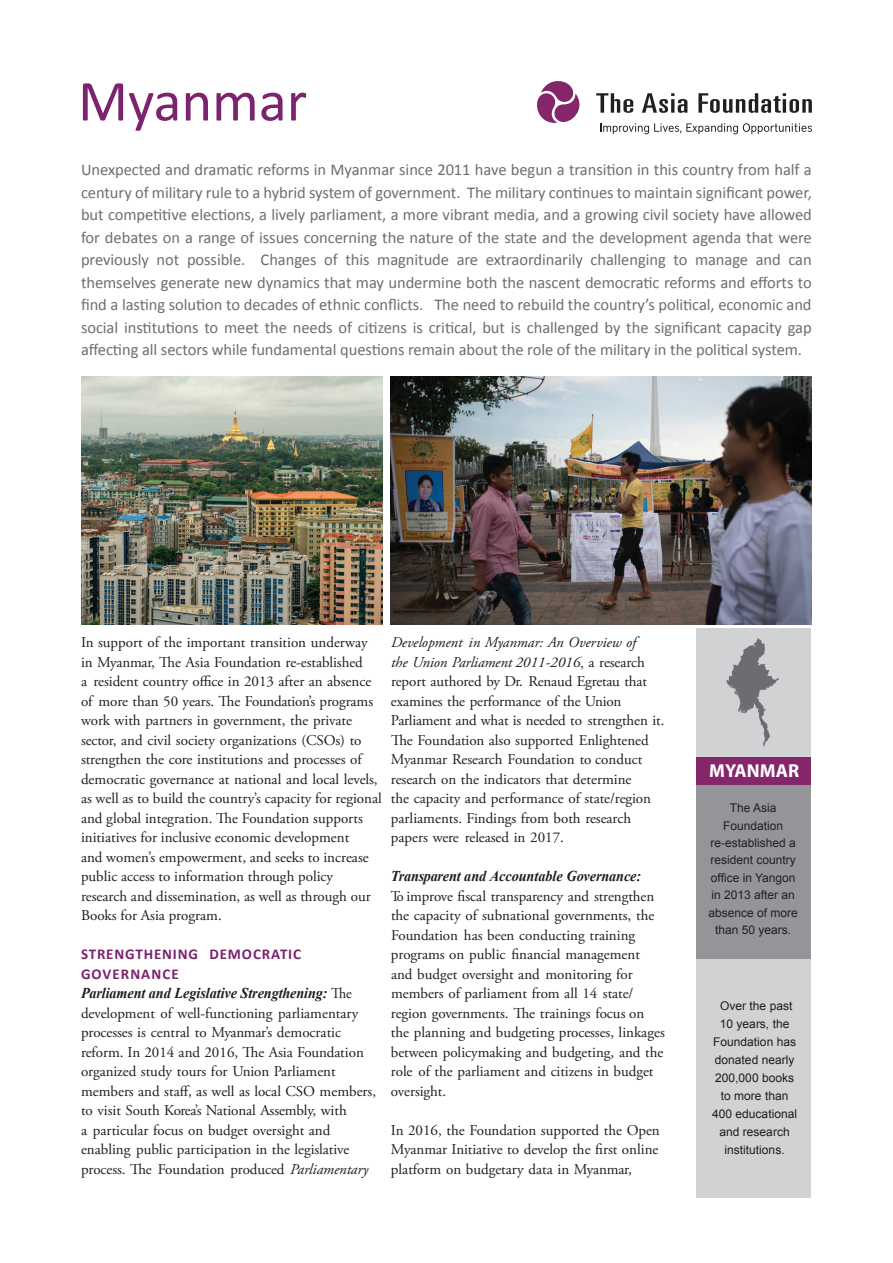
<style>
.page{position:relative;width:893px;height:1263px;background:#fff}
.page>*{position:absolute;margin:0;border:0;box-sizing:border-box;transform-origin:0 0}
.t1{font:58.5px "Calibri";color:#7b236d}
.t2{font:700 18.75px "Myriad Pro";color:#fff}
.t3{font:16.5px/22.5px "Calibri";letter-spacing:-.005em;color:#6d6e71;text-align:justify}
.t4{font:15px/19.5px "Adobe Garamond Pro";color:#201d1e}
.t5{font:15px/19.5px "Adobe Garamond Pro";color:#201d1e;scale:.95 1}
.t6{font:italic 700 15px "Times New Roman";letter-spacing:-.01em;color:#201d1e;scale:.95 1}
.t7{font:700 15px/19.5px "Calibri";letter-spacing:.055em;color:#7b236d}
.t8{font:12px/18px "Arial";color:#1f1c1d;text-align:center}
.t9{font:12px/17.4px "Arial";color:#231f20;text-align:center}
.s1{font-family:"Adobe Garamond Pro";font-weight:400;font-style:normal}
.s2{font-style:italic}
.s3{font-family:"Times New Roman"}
</style>
<div class="page">
<img style="left:391px;top:377px;width:421px;height:247px">
<img style="left:81px;top:377px;width:302px;height:247px">
<svg style="left:601px;top:123px;width:211px;height:11px"></svg>
<svg style="left:596px;top:93px;width:37px;height:20px"></svg>
<svg style="left:642px;top:93px;width:45px;height:20px"></svg>
<svg style="left:698px;top:93px;width:114px;height:20px"></svg>
<svg style="left:537px;top:81px;width:43px;height:42px"></svg>
<div style="left:696px;top:784px;width:115px;height:175px;background:#939598"></div>
<div style="left:696px;top:629px;width:115px;height:128px;background:#d1d2d4"></div>
<div style="left:696px;top:959px;width:115px;height:238px;background:#d1d2d4"></div>
<div style="left:696px;top:757px;width:115px;height:27px;background:#85266b"></div>
<svg style="left:726px;top:638px;width:53px;height:109px"></svg>
<h1 class="t1" style="left:78px;top:60px;width:231px">Myanmar</h1>
<p class="t3" style="left:81px;top:158px;width:732px">Unexpected and dramatic reforms in Myanmar since 2011 have begun a transition in this country from half a century of military rule to a hybrid system of government. The military continues to maintain significant power, but competitive elections, a lively parliament, a more vibrant media, and a growing civil society have allowed for debates on a range of issues concerning the nature of the state and the development agenda that were previously not possible. Changes of this magnitude are extraordinarily challenging to manage and can themselves generate new dynamics that may undermine both the nascent democratic reforms and efforts to find a lasting solution to decades of ethnic conflicts. The need to rebuild the country’s political, economic and social institutions to meet the needs of citizens is critical, but is challenged by the significant capacity gap affecting all sectors while fundamental questions remain about the role of the military in the political system.</p>
<p class="t4" style="left:81px;top:633px;width:302px">In support of the important transition underway in Myanmar, The Asia Foundation re-established<br>a resident country office in 2013 after an absence of more than 50 years. The Foundation’s programs work with partners in government, the private sector, and civil society organizations (CSOs) to strengthen the core institutions and processes of democratic governance at national and local levels, as well as to build the country’s capacity for regional and global integration. The Foundation supports initiatives for inclusive economic development<br>and women’s empowerment, and seeks to increase public access to information through policy research and dissemination, as well as through our Books for Asia program.</p>
<p class="t7" style="left:81px;top:944px;width:222px">STRENGTHENING DEMOCRATIC<br>GOVERNANCE</p>
<p class="t6" style="left:81px;top:983px;width:287px">Parliament and Legislative Strengthening: <span class="s1">The</span></p>
<p class="t4" style="left:81px;top:1004px;width:297px">development of well-functioning parliamentary processes is central to Myanmar’s democratic reform. In 2014 and 2016, The Asia Foundation organized study tours for Union Parliament members and staff, as well as local CSO members, to visit South Korea’s National Assembly, with<br>a particular focus on budget oversight and enabling public participation in the legislative process. The Foundation produced <span class="s2">Parliamentary</span></p>
<p class="t4" style="left:391px;top:633px;width:275px"><span class="s2">Development in Myanmar: An Overview of<br>the Union Parliament 2011-2016</span><span class="s3">,</span> a research report authored by Dr. Renaud Egretau that examines the performance of the Union Parliament and what is needed to strengthen it.<br>The Foundation also supported Enlightened Myanmar Research Foundation to conduct research on the indicators that determine<br>the capacity and performance of state/region parliaments. Findings from both research papers were released in 2017.</p>
<p class="t6" style="left:391px;top:866px;width:265px">Transparent and Accountable Governance:</p>
<p class="t5" style="left:391px;top:887px;width:290px">To improve fiscal transparency and strengthen the capacity of subnational governments, the Foundation has been conducting training programs on public financial management and budget oversight and monitoring for members of parliament from all 14 state/ region governments. The trainings focus on the planning and budgeting processes, linkages between policymaking and budgeting, and the role of the parliament and citizens in budget oversight.</p>
<p class="t4" style="left:391px;top:1121px;width:270px;text-align:justify">In 2016, the Foundation supported the Open Myanmar Initiative to develop the first online platform on budgetary data in Myanmar,</p>
<p class="t2" style="left:709px;top:758px;width:91px">MYANMAR</p>
<p class="t9" style="left:708px;top:799px;width:91px">The Asia<br>Foundation re-established a resident country office in Yangon in 2013 after an absence of more than 50 years.</p>
<p class="t8" style="left:712px;top:997px;width:86px">Over the past<br>10 years, the<br>Foundation has donated nearly<br>200,000 books to more than<br>400 educational and research institutions.</p>
</div>
